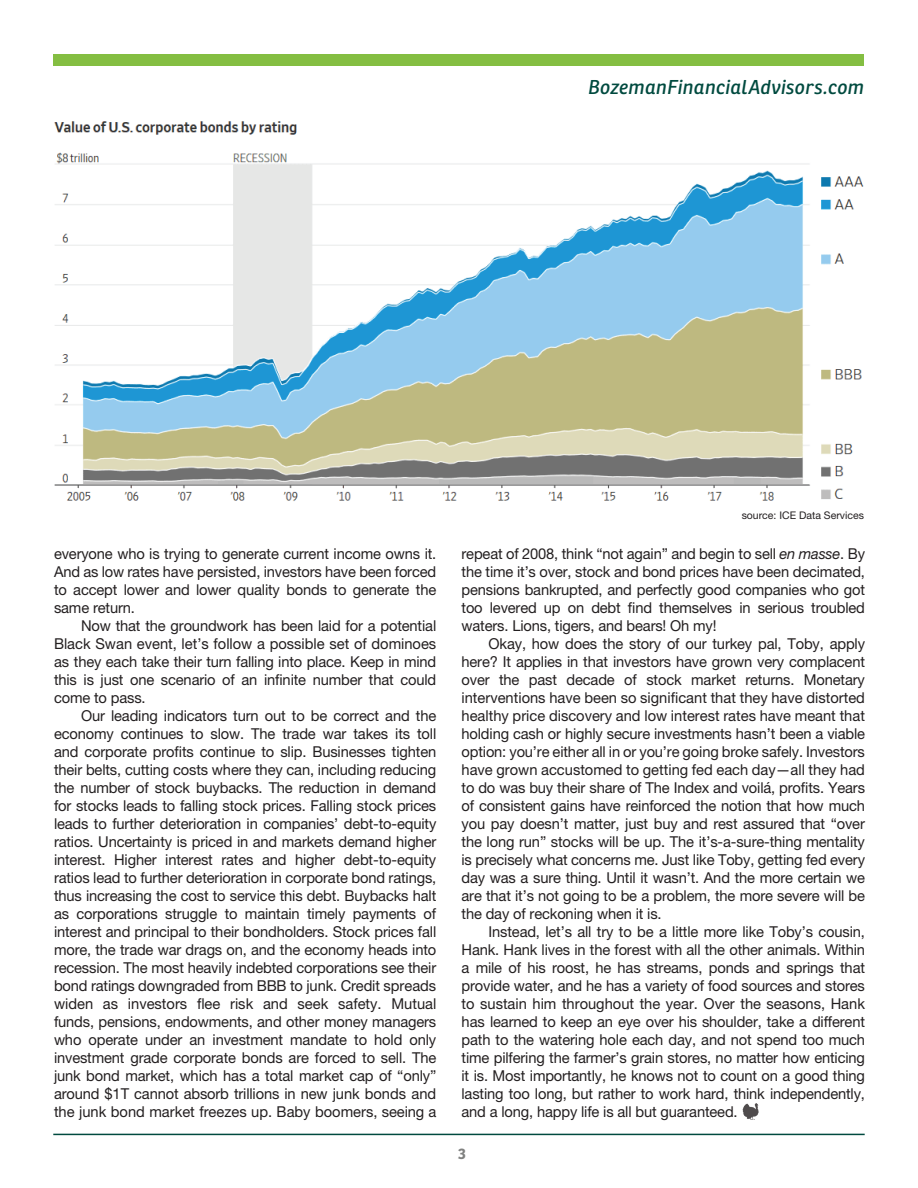
<style>
.page{position:relative;width:918px;height:1188px;background:#fff}
.page>*{position:absolute;margin:0;border:0;box-sizing:border-box;transform-origin:0 0}
.t1{font:italic 19.5px "Ronnia";letter-spacing:.005em;color:#004a3f}
.t2{font:15px/18px "Helvetica Neue LT Pro";letter-spacing:-.01em;color:#231f20;text-align:justify}
.t3{font:700 15px "Ronnia";color:#808180}
.t4{font:10.5px "Helvetica Neue LT Pro";color:#231f20}
.s1{font-style:italic}
</style>
<div class="page">
<div style="left:53px;top:54px;width:811px;height:11px;background:#84be42"></div>
<hr style="left:53px;top:1134px;width:812px;height:1px;background:#004a3f">
<img style="left:54px;top:121px;width:810px;height:380px">
<img style="left:743px;top:1104px;width:16px;height:15px">
<h1 class="t1" style="left:588px;top:74px;width:278px">BozemanFinancialAdvisors.com</h1>
<p class="t2" style="left:54px;top:545px;width:384px">everyone who is trying to generate current income owns it.<br>And as low rates have persisted, investors have been forced to accept lower and lower quality bonds to generate the same return.</p>
<p class="t2" style="left:54px;top:617px;width:384px;text-indent:27px">Now that the groundwork has been laid for a potential Black Swan event, let’s follow a possible set of dominoes as they each take their turn falling into place. Keep in mind this is just one scenario of an infinite number that could come to pass.</p>
<p class="t2" style="left:54px;top:707px;width:384px;text-indent:27px">Our leading indicators turn out to be correct and the economy continues to slow. The trade war takes its toll and corporate profits continue to slip. Businesses tighten their belts, cutting costs where they can, including reducing the number of stock buybacks. The reduction in demand for stocks leads to falling stock prices. Falling stock prices leads to further deterioration in companies’ debt-to-equity ratios. Uncertainty is priced in and markets demand higher interest. Higher interest rates and higher debt-to-equity ratios lead to further deterioration in corporate bond ratings, thus increasing the cost to service this debt. Buybacks halt as corporations struggle to maintain timely payments of interest and principal to their bondholders. Stock prices fall more, the trade war drags on, and the economy heads into recession. The most heavily indebted corporations see their bond ratings downgraded from BBB to junk. Credit spreads widen as investors flee risk and seek safety. Mutual funds, pensions, endowments, and other money managers who operate under an investment mandate to hold only investment grade corporate bonds are forced to sell. The junk bond market, which has a total market cap of “only” around $1T cannot absorb trillions in new junk bonds and the junk bond market freezes up. Baby boomers, seeing a</p>
<p class="t4" style="left:742px;top:509px;width:124px">source: ICE Data Services</p>
<p class="t2" style="left:462px;top:545px;width:405px">repeat of 2008, think “not again” and begin to sell <span class="s1">en masse</span>. By the time it’s over, stock and bond prices have been decimated, pensions bankrupted, and perfectly good companies who got too levered up on debt find themselves in serious troubled waters. Lions, tigers, and bears! Oh my!</p>
<p class="t2" style="left:462px;top:635px;width:405px;text-indent:27px">Okay, how does the story of our turkey pal, Toby, apply here? It applies in that investors have grown very complacent over the past decade of stock market returns. Monetary interventions have been so significant that they have distorted healthy price discovery and low interest rates have meant that holding cash or highly secure investments hasn’t been a viable option: you’re either all in or you’re going broke safely. Investors have grown accustomed to getting fed each day—all they had to do was buy their share of The Index and voilá, profits. Years of consistent gains have reinforced the notion that how much you pay doesn’t matter, just buy and rest assured that “over the long run” stocks will be up. The it’s-a-sure-thing mentality is precisely what concerns me. Just like Toby, getting fed every day was a sure thing. Until it wasn’t. And the more certain we are that it’s not going to be a problem, the more severe will be the day of reckoning when it is.</p>
<p class="t2" style="left:462px;top:923px;width:405px;text-indent:27px">Instead, let’s all try to be a little more like Toby’s cousin, Hank. Hank lives in the forest with all the other animals. Within a mile of his roost, he has streams, ponds and springs that provide water, and he has a variety of food sources and stores to sustain him throughout the year. Over the seasons, Hank has learned to keep an eye over his shoulder, take a different path to the watering hole each day, and not spend too much time pilfering the farmer’s grain stores, no matter how enticing it is. Most importantly, he knows not to count on a good thing lasting too long, but rather to work hard, think independently, and a long, happy life is all but guaranteed.</p>
<p class="t3" style="left:458px;top:1144px;width:9px">3</p>
</div>
